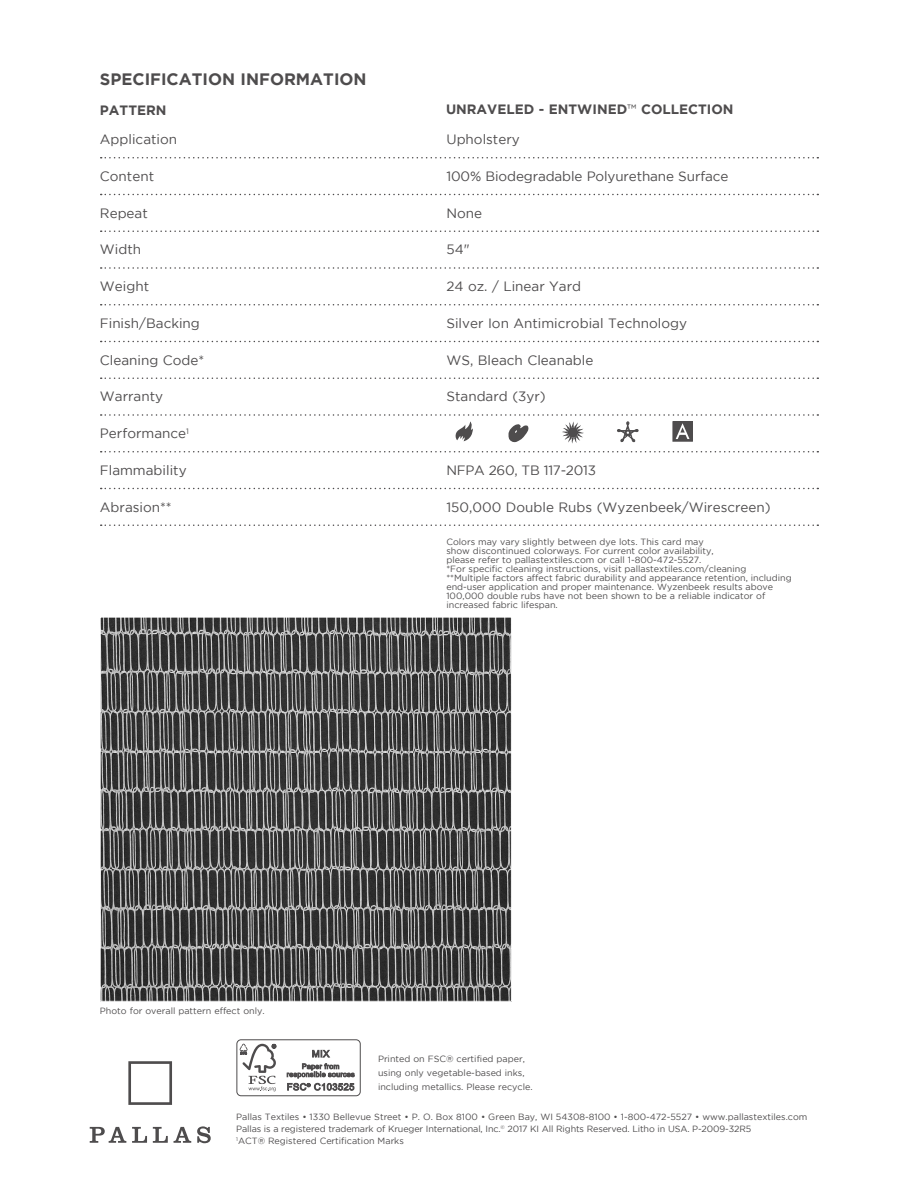
<style>
.page{position:relative;width:918px;height:1188px;background:#fff}
.page>*{position:absolute;margin:0;border:0;box-sizing:border-box;transform-origin:0 0}
.t1{font:700 16.5px "Gotham";color:#4e4c4d}
.t2{font:13.5px "Gotham";color:#4e4c4d}
.t3{font:700 13.5px "Gotham";color:#4e4c4d}
.t4{font:13.5px "Gotham";letter-spacing:-.02em;color:#4e4c4d}
.t5{font:9px/9px "Gotham";color:#4e4c4d}
.s1{font-weight:400}
</style>
<div class="page">
<div style="left:236px;top:1040px;width:125px;height:56px;border:1px solid #4e4c4d;border-radius:4px"></div>
<svg style="left:240px;top:1044px;width:36px;height:47px"></svg>
<svg style="left:287px;top:1049px;width:68px;height:42px"></svg>
<svg style="left:90px;top:1127px;width:36px;height:16px"></svg>
<svg style="left:132px;top:1127px;width:15px;height:16px"></svg>
<svg style="left:153px;top:1127px;width:15px;height:16px"></svg>
<svg style="left:174px;top:1127px;width:17px;height:16px"></svg>
<svg style="left:197px;top:1126px;width:14px;height:17px"></svg>
<svg style="left:128px;top:1061px;width:44px;height:44px"></svg>
<svg style="left:101px;top:157px;width:717px;height:1px"></svg>
<svg style="left:101px;top:194px;width:717px;height:1px"></svg>
<svg style="left:101px;top:230px;width:717px;height:2px"></svg>
<svg style="left:101px;top:267px;width:717px;height:2px"></svg>
<svg style="left:101px;top:304px;width:717px;height:1px"></svg>
<svg style="left:101px;top:341px;width:717px;height:1px"></svg>
<svg style="left:101px;top:377px;width:717px;height:2px"></svg>
<svg style="left:101px;top:451px;width:717px;height:1px"></svg>
<svg style="left:101px;top:488px;width:717px;height:1px"></svg>
<svg style="left:101px;top:524px;width:717px;height:2px"></svg>
<svg style="left:101px;top:414px;width:717px;height:30px"></svg>
<img style="left:102px;top:619px;width:408px;height:381px">
<h1 class="t1" style="left:100px;top:70px;width:268px">SPECIFICATION INFORMATION</h1>
<h2 class="t3" style="left:100px;top:102px;width:68px">PATTERN</h2>
<h2 class="t3" style="left:446px;top:102px;width:289px">UNRAVELED - ENTWINED<span class="s1">™</span> COLLECTION</h2>
<h2 class="t2" style="left:100px;top:132px;width:79px">Application</h2>
<h2 class="t2" style="left:446px;top:132px;width:75px">Upholstery</h2>
<h2 class="t2" style="left:100px;top:169px;width:56px">Content</h2>
<h2 class="t2" style="left:446px;top:169px;width:283px">100% Biodegradable Polyurethane Surface</h2>
<h2 class="t2" style="left:100px;top:205px;width:49px">Repeat</h2>
<h2 class="t2" style="left:446px;top:205px;width:37px">None</h2>
<h2 class="t2" style="left:100px;top:242px;width:43px">Width</h2>
<h2 class="t2" style="left:446px;top:242px;width:25px">54"</h2>
<h2 class="t2" style="left:100px;top:279px;width:51px">Weight</h2>
<h2 class="t2" style="left:446px;top:279px;width:136px">24 oz. / Linear Yard</h2>
<h2 class="t2" style="left:100px;top:316px;width:101px">Finish/Backing</h2>
<h2 class="t2" style="left:446px;top:316px;width:242px">Silver Ion Antimicrobial Technology</h2>
<h2 class="t2" style="left:100px;top:352px;width:106px">Cleaning Code*</h2>
<h2 class="t2" style="left:446px;top:352px;width:148px">WS, Bleach Cleanable</h2>
<h2 class="t2" style="left:100px;top:389px;width:65px">Warranty</h2>
<h2 class="t2" style="left:446px;top:389px;width:101px">Standard (3yr)</h2>
<h2 class="t2" style="left:100px;top:426px;width:91px">Performance<sup>1</sup></h2>
<h2 class="t2" style="left:100px;top:463px;width:88px">Flammability</h2>
<h2 class="t4" style="left:446px;top:463px;width:151px">NFPA 260, TB 117-2013</h2>
<h2 class="t2" style="left:100px;top:499px;width:73px">Abrasion**</h2>
<h2 class="t2" style="left:446px;top:499px;width:326px">150,000 Double Rubs (Wyzenbeek/Wirescreen)</h2>
<p class="t5" style="left:446px;top:537px;width:347px">Colors may vary slightly between dye lots. This card may<br>show discontinued colorways. For current color availability,<br>please refer to pallastextiles.com or call 1-800-472-5527.<br>*For specific cleaning instructions, visit pallastextiles.com/cleaning **Multiple factors affect fabric durability and appearance retention, including end-user application and proper maintenance. Wyzenbeek results above 100,000 double rubs have not been shown to be a reliable indicator of increased fabric lifespan.</p>
<p class="t5" style="left:100px;top:1006px;width:166px">Photo for overall pattern effect only.</p>
<p class="t5" style="left:378px;top:1051px;width:156px;line-height:14.2px">Printed on FSC® certified paper, using only vegetable-based inks, including metallics. Please recycle.</p>
<p class="t5" style="left:236px;top:1111px;width:573px;line-height:12px">Pallas Textiles • 1330 Bellevue Street • P. O. Box 8100 • Green Bay, WI 54308-8100 • 1-800-472-5527 • www.pallastextiles.com<br>Pallas is a registered trademark of Krueger International, Inc.<sup>©</sup> 2017 KI All Rights Reserved. Litho in USA. P-2009-32R5<br><sup>1</sup>ACT® Registered Certification Marks</p>
</div>
